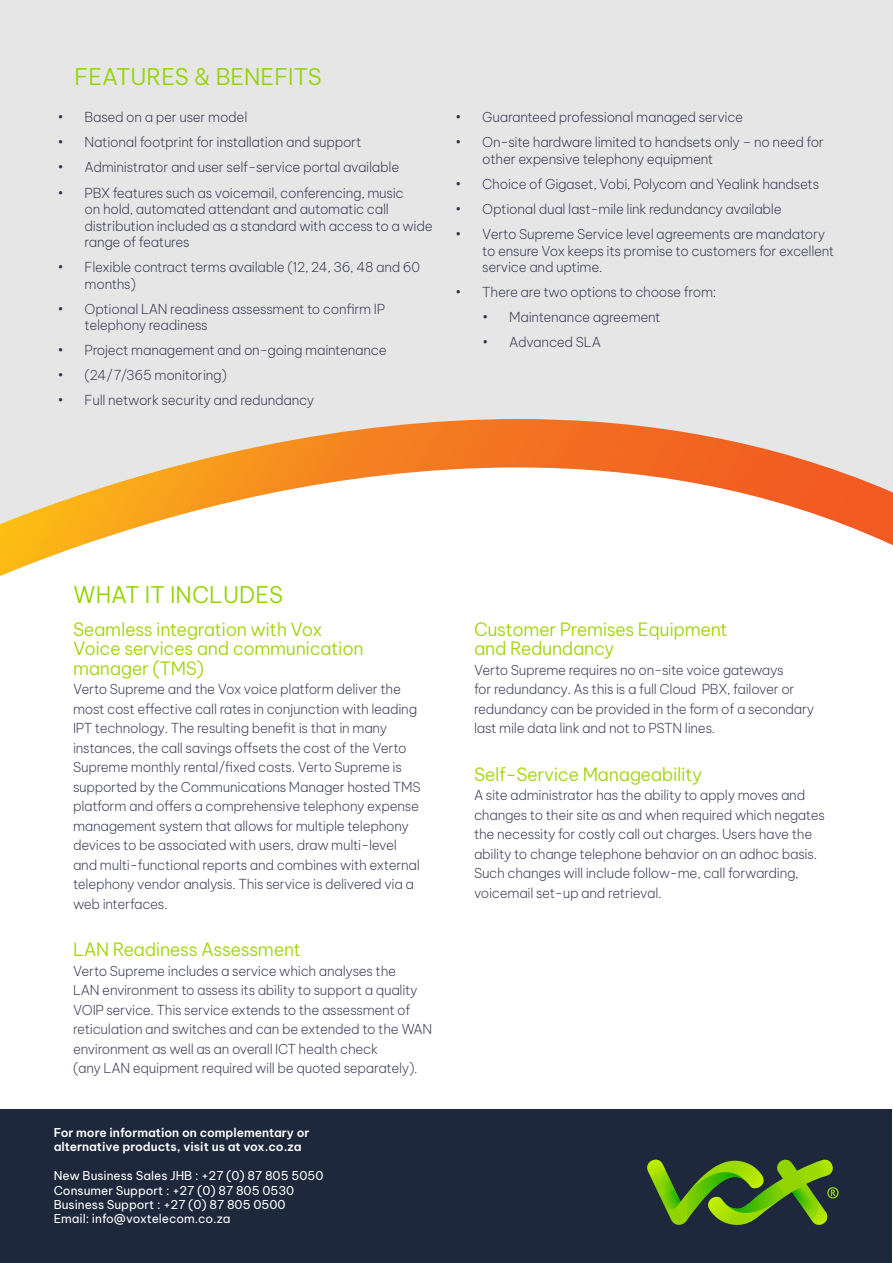
<style>
.page{position:relative;width:893px;height:1263px;background:#fff}
.page>*{position:absolute;margin:0;border:0;box-sizing:border-box;transform-origin:0 0}
.t1{font:300 22.5px "Be Vietnam Pro";color:#92d400}
.t2{font:300 18px/19.5px "Be Vietnam Pro";letter-spacing:-.02em;color:#a2d40a}
.t3{font:200 13.5px/19.5px "Be Vietnam Pro";letter-spacing:-.02em;color:#323250}
.t4{font:12px "Be Vietnam Pro";color:#fff}
.t5{font:600 12px "Be Vietnam Pro";color:#fff}
</style>
<div class="page">
<div style="left:0;top:0;width:893px;height:419px;background:#e6e6e6"></div>
<div style="left:0;top:1109px;width:892px;height:154px;background:#1e283c"></div>
<svg style="left:647px;top:1159px;width:192px;height:66px"></svg>
<svg style="left:0;top:419px;width:893px;height:157px"></svg>
<p class="t1" style="left:74px;top:58px;width:249px">FEATURES &amp; BENEFITS</p>
<p class="t3" style="left:58px;top:107px;width:191px">• Based on a per user model</p>
<p class="t3" style="left:58px;top:132px;width:305px">• National footprint for installation and support</p>
<p class="t3" style="left:58px;top:157px;width:343px">• Administrator and user self-service portal available</p>
<p class="t3" style="left:85px;top:183px;width:350px;line-height:16.5px;text-indent:-27px">• PBX features such as voicemail, conferencing, music<br>on hold, automated attendant and automatic call distribution included as a standard with access to a wide range of features</p>
<p class="t3" style="left:85px;top:258px;width:337px;line-height:16.5px;text-indent:-27px">• Flexible contract terms available (12, 24, 36, 48 and 60 months)</p>
<p class="t3" style="left:85px;top:299px;width:302px;line-height:16.5px;text-indent:-27px">• Optional LAN readiness assessment to confirm IP telephony readiness</p>
<p class="t3" style="left:58px;top:339px;width:331px">• Project management and on-going maintenance</p>
<p class="t3" style="left:58px;top:364px;width:171px">• (24/7/365 monitoring)</p>
<p class="t3" style="left:58px;top:389px;width:258px">• Full network security and redundancy</p>
<p class="t3" style="left:455px;top:107px;width:289px">• Guaranteed professional managed service</p>
<p class="t3" style="left:482px;top:133px;width:343px;line-height:16.5px;text-indent:-27px">• On-site hardware limited to handsets only – no need for other expensive telephony equipment</p>
<p class="t3" style="left:455px;top:173px;width:365px">• Choice of Gigaset, Vobi, Polycom and Yealink handsets</p>
<p class="t3" style="left:455px;top:198px;width:328px">• Optional dual last-mile link redundancy available</p>
<p class="t3" style="left:482px;top:225px;width:354px;line-height:16.5px;text-indent:-27px">• Verto Supreme Service level agreements are mandatory to ensure Vox keeps its promise to customers for excellent service and uptime.</p>
<p class="t3" style="left:455px;top:281px;width:262px">• There are two options to choose from:</p>
<p class="t3" style="left:482px;top:306px;width:180px">• Maintenance agreement</p>
<p class="t3" style="left:482px;top:331px;width:120px">• Advanced SLA</p>
<p class="t1" style="left:73px;top:577px;width:212px">WHAT IT INCLUDES</p>
<p class="t2" style="left:73px;top:618px;width:292px">Seamless integration with Vox<br>Voice services and communication manager (TMS)</p>
<p class="t3" style="left:73px;top:679px;width:349px">Verto Supreme and the Vox voice platform deliver the most cost effective call rates in conjunction with leading IPT technology. The resulting benefit is that in many instances, the call savings offsets the cost of the Verto Supreme monthly rental/fixed costs. Verto Supreme is supported by the Communications Manager hosted TMS platform and offers a comprehensive telephony expense management system that allows for multiple telephony devices to be associated with users, draw multi-level and multi-functional reports and combines with external telephony vendor analysis. This service is delivered via a web interfaces.</p>
<p class="t2" style="left:73px;top:938px;width:229px">LAN Readiness Assessment</p>
<p class="t3" style="left:73px;top:960px;width:361px">Verto Supreme includes a service which analyses the<br>LAN environment to assess its ability to support a quality VOIP service. This service extends to the assessment of reticulation and switches and can be extended to the WAN environment as well as an overall ICT health check<br>(any LAN equipment required will be quoted separately).</p>
<p class="t5" style="left:54px;top:1122px;width:257px">For more information on complementary or</p>
<p class="t5" style="left:54px;top:1137px;width:249px">alternative products, visit us at vox.co.za</p>
<p class="t4" style="left:54px;top:1166px;width:271px">New Business Sales JHB : +27 (0) 87 805 5050</p>
<p class="t4" style="left:54px;top:1180px;width:242px">Consumer Support : +27 (0) 87 805 0530</p>
<p class="t4" style="left:54px;top:1194px;width:233px">Business Support : +27 (0) 87 805 0500</p>
<p class="t4" style="left:54px;top:1209px;width:178px">Email: info@voxtelecom.co.za</p>
<p class="t2" style="left:474px;top:618px;width:255px">Customer Premises Equipment and Redundancy</p>
<p class="t3" style="left:474px;top:659px;width:342px">Verto Supreme requires no on-site voice gateways<br>for redundancy. As this is a full Cloud PBX, failover or redundancy can be provided in the form of a secondary last mile data link and not to PSTN lines.</p>
<p class="t2" style="left:474px;top:763px;width:230px">Self-Service Manageability</p>
<p class="t3" style="left:474px;top:785px;width:352px">A site administrator has the ability to apply moves and changes to their site as and when required which negates the necessity for costly call out charges. Users have the ability to change telephone behavior on an adhoc basis.<br>Such changes will include follow-me, call forwarding, voicemail set-up and retrieval.</p>
</div>
